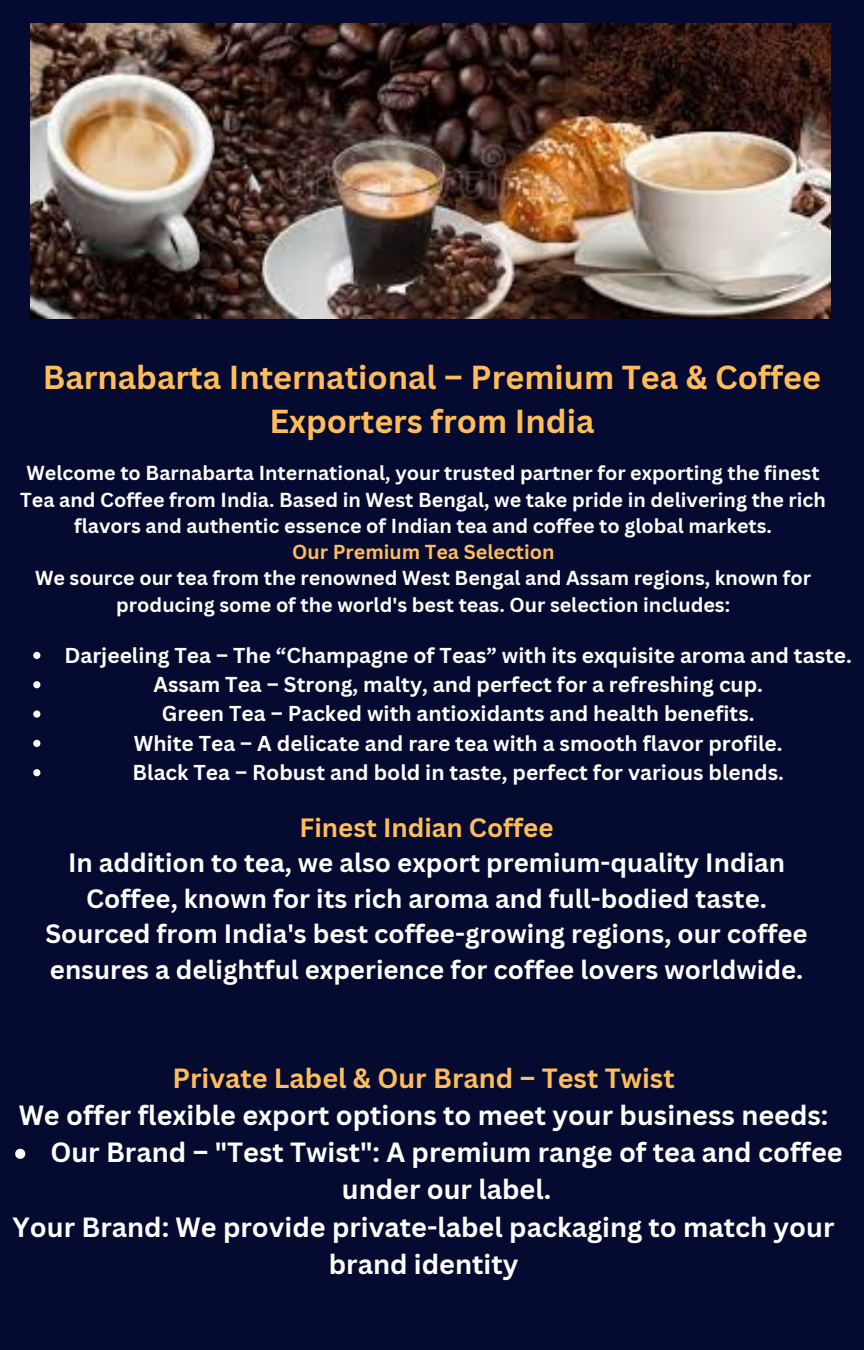
<style>
.page{position:relative;width:864px;height:1350px;background:#050a30}
.page>*{position:absolute;margin:0;border:0;box-sizing:border-box;transform-origin:0 0}
.t1{font:700 32.4px/43.9px "Canva Sans";color:#ffbd59;text-align:center}
.t2{font:700 27px/37.1px "Canva Sans";color:#fff;text-align:center}
.t3{font:700 25.88px/35.6px "Canva Sans";color:#fff;text-align:center}
.t4{font:700 20.93px "Canva Sans";color:#fff}
.t5{font:700 19.8px/26.3px "Canva Sans";color:#fff;text-align:center}
.s1{color:#ffbd59}
</style>
<div class="page">
<img style="left:31px;top:23px;width:800px;height:296px">
<svg style="left:33px;top:652px;width:7px;height:7px"></svg>
<svg style="left:33px;top:681px;width:7px;height:7px"></svg>
<svg style="left:33px;top:710px;width:7px;height:8px"></svg>
<svg style="left:33px;top:740px;width:7px;height:7px"></svg>
<svg style="left:33px;top:769px;width:7px;height:7px"></svg>
<svg style="left:15px;top:1149px;width:10px;height:10px"></svg>
<p class="t1" style="left:43px;top:355px;width:780px">Barnabarta International – Premium Tea &amp; Coffee<br>Exporters from India</p>
<h1 class="t5" style="left:20px;top:459px;width:807px">Welcome to Barnabarta International, your trusted partner for exporting the finest Tea and Coffee from India. Based in West Bengal, we take pride in delivering the rich flavors and authentic essence of Indian tea and coffee to global markets.<br><span class="s1">Our Premium Tea Selection<br></span>We source our tea from the renowned West Bengal and Assam regions, known for producing some of the world's best teas. Our selection includes:</h1>
<h4 class="t4" style="left:65px;top:640px;width:789px">Darjeeling Tea – The “Champagne of Teas” with its exquisite aroma and taste.</h4>
<p class="t4" style="left:153px;top:670px;width:611px">Assam Tea – Strong, malty, and perfect for a refreshing cup.</p>
<p class="t4" style="left:162px;top:699px;width:594px">Green Tea – Packed with antioxidants and health benefits.</p>
<p class="t4" style="left:134px;top:728px;width:650px">White Tea – A delicate and rare tea with a smooth flavor profile.</p>
<p class="t4" style="left:133px;top:758px;width:653px">Black Tea – Robust and bold in taste, perfect for various blends.</p>
<p class="t3" style="left:45px;top:809px;width:764px"><span class="s1">Finest Indian Coffee<br></span>In addition to tea, we also export premium-quality Indian Coffee, known for its rich aroma and full-bodied taste.<br>Sourced from India's best coffee-growing regions, our coffee ensures a delightful experience for coffee lovers worldwide.</p>
<h2 class="t2" style="left:19px;top:1059px;width:811px"><span class="s1">Private Label &amp; Our Brand – Test Twist<br></span>We offer flexible export options to meet your business needs:</h2>
<h2 class="t2" style="left:50px;top:1133px;width:794px">Our Brand – "Test Twist": A premium range of tea and coffee under our label.</h2>
<p class="t2" style="left:13px;top:1207px;width:823px">Your Brand: We provide private-label packaging to match your brand identity</p>
</div>
